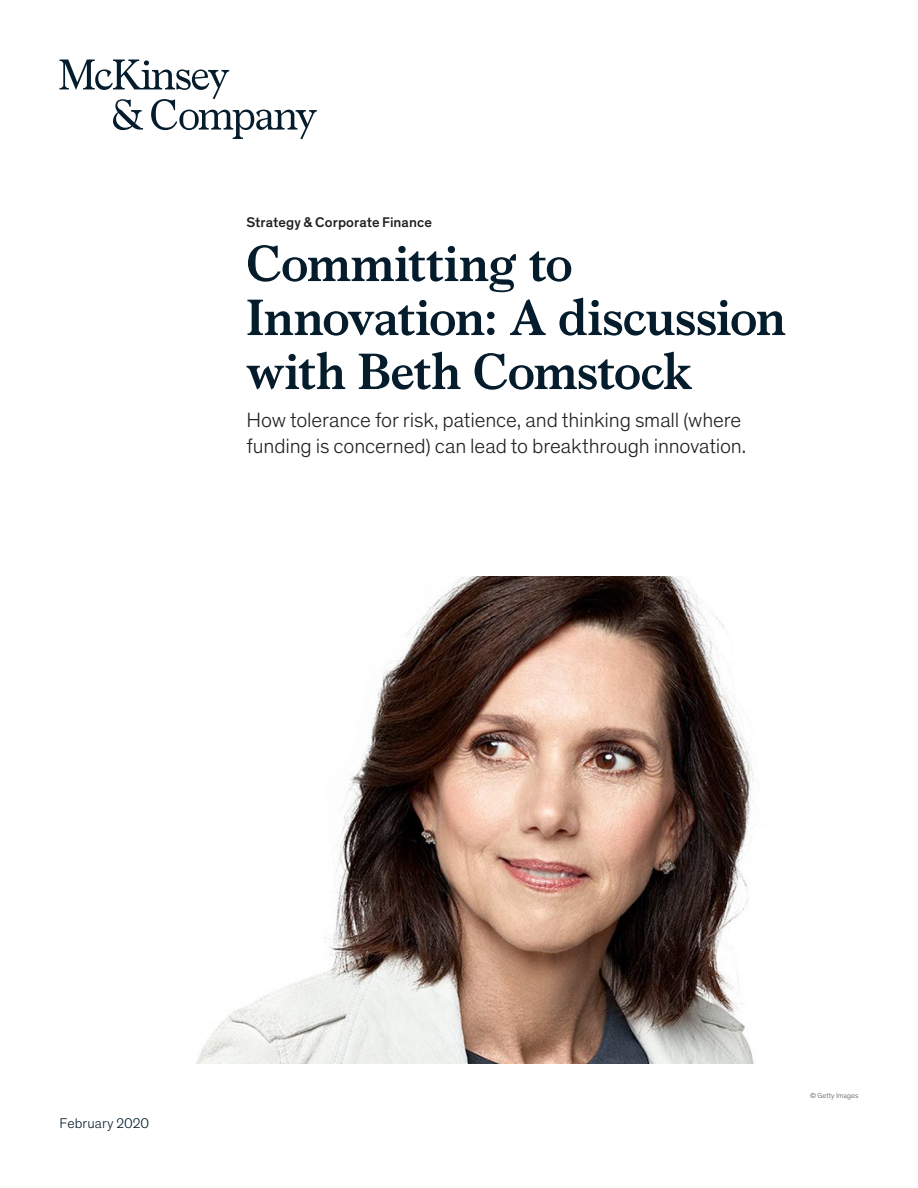
<style>
.page{position:relative;width:918px;height:1188px;background:#fff}
.page>*{position:absolute;margin:0;border:0;box-sizing:border-box;transform-origin:0 0}
.Eyebrow{font:700 51px/54px "Bower";letter-spacing:-.005em;color:#051c2c}
.Standfirst-Dek_Thein{font:300 21px/25.5px "Theinhardt Pan";letter-spacing:-.005em;color:#231f20}
.Eyebrow-2{font:500 14.25px "Theinhardt Pan";letter-spacing:.005em;color:#231f20}
.Cover_date_-_Deep_bl{font:300 14.25px "Theinhardt Pan";letter-spacing:.005em;color:#051c2c}
.Art_Photo_credit{font:300 7.5px "Theinhardt Pan";color:#57585a}
</style>
<div class="page">
<img style="left:196px;top:576px;width:558px;height:488px">
<svg style="left:60px;top:60px;width:257px;height:79px"></svg>
<p class="Eyebrow-2" style="left:247px;top:212px;width:187px">Strategy &amp; Corporate Finance</p>
<p class="Eyebrow" style="left:247px;top:233px;width:541px">Committing to<br>Innovation: A discussion with Beth Comstock</p>
<p class="Standfirst-Dek_Thein" style="left:247px;top:406px;width:501px">How tolerance for risk, patience, and thinking small (where funding is concerned) can lead to breakthrough innovation.</p>
<p class="Cover_date_-_Deep_bl" style="left:60px;top:1114px;width:91px">February 2020</p>
<p class="Art_Photo_credit" style="left:810px;top:1090px;width:50px">© Getty Images</p>
</div>
